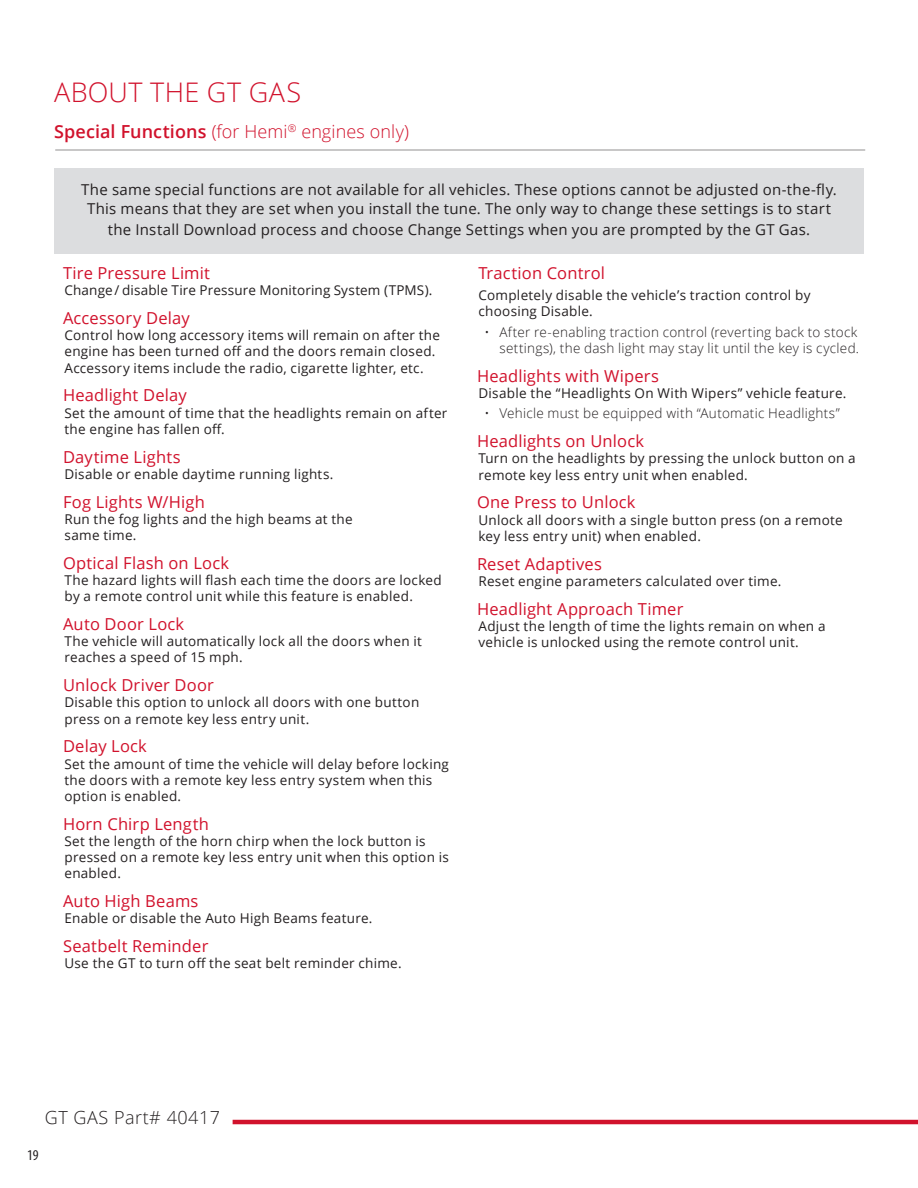
<style>
.page{position:relative;width:918px;height:1188px;background:#fff}
.page>*{position:absolute;margin:0;border:0;box-sizing:border-box;transform-origin:0 0}
.BodyCopy_headers{font:300 27px "Open Sans";letter-spacing:.02em;color:#d1122c}
.BodyCopy_headers-2{font:300 18px "Open Sans";letter-spacing:.005em;color:#d1122c}
.t1{font:300 18px "Open Sans";letter-spacing:.03em;color:#231f20}
.Body_Header_small_li{font:16.5px "Open Sans";letter-spacing:.01em;color:#d1122c}
.Body_Copy__small{font:16.5px "Open Sans";letter-spacing:.01em;color:#d1122c}
.NOTE{font:15px/19.5px "Open Sans";letter-spacing:.015em;color:#231f20;text-align:center}
.t2{font:condensed 15px "Myriad Pro";color:#231f20}
.Body_Copy__small-2{font:13.5px/16.2px "Open Sans";letter-spacing:.02em;color:#231f20}
.t3{font:300 13.5px/16.2px "Open Sans";letter-spacing:.02em;color:#231f20;text-align:right}
.s1{font-weight:600}
</style>
<div class="page">
<hr style="left:233px;top:1120px;width:685px;height:4px;background:#d1122c">
<div style="left:54px;top:168px;width:810px;height:86px;background:#dcdddf"></div>
<hr style="left:55px;top:150px;width:810px;height:1px;background:#231f20">
<p class="BodyCopy_headers" style="left:54px;top:73px;width:249px">ABOUT THE GT GAS</p>
<p class="BodyCopy_headers-2" style="left:54px;top:119px;width:357px"><span class="s1">Special Functions</span> (for Hemi<sup>®</sup> engines only)</p>
<p class="NOTE" style="left:81px;top:179px;width:757px">The same special functions are not available for all vehicles. These options cannot be adjusted on-the-fly.<br>This means that they are set when you install the tune. The only way to change these settings is to start</p>
<p class="NOTE" style="left:108px;top:220px;width:704px">the Install Download process and choose Change Settings when you are prompted by the GT Gas.</p>
<p class="Body_Header_small_li" style="left:63px;top:262px;width:149px">Tire Pressure Limit</p>
<p class="Body_Copy__small-2" style="left:64px;top:282px;width:369px">Change / disable Tire Pressure Monitoring System (TPMS).</p>
<p class="Body_Header_small_li" style="left:63px;top:307px;width:128px">Accessory Delay</p>
<p class="Body_Copy__small-2" style="left:64px;top:327px;width:377px">Control how long accessory items will remain on after the engine has been turned off and the doors remain closed.<br>Accessory items include the radio, cigarette lighter, etc.</p>
<p class="Body_Header_small_li" style="left:63px;top:384px;width:125px">Headlight Delay</p>
<p class="Body_Copy__small-2" style="left:64px;top:404px;width:384px">Set the amount of time that the headlights remain on after the engine has fallen off.</p>
<p class="Body_Header_small_li" style="left:63px;top:445px;width:119px">Daytime Lights</p>
<p class="Body_Copy__small-2" style="left:64px;top:465px;width:270px">Disable or enable daytime running lights.</p>
<p class="Body_Header_small_li" style="left:63px;top:490px;width:143px">Fog Lights W/High</p>
<p class="Body_Copy__small-2" style="left:64px;top:510px;width:290px">Run the fog lights and the high beams at the same time.</p>
<p class="Body_Header_small_li" style="left:63px;top:551px;width:168px">Optical Flash on Lock</p>
<p class="Body_Copy__small-2" style="left:64px;top:572px;width:379px">The hazard lights will flash each time the doors are locked by a remote control unit while this feature is enabled.</p>
<p class="Body_Header_small_li" style="left:63px;top:613px;width:123px">Auto Door Lock</p>
<p class="Body_Copy__small-2" style="left:64px;top:633px;width:359px">The vehicle will automatically lock all the doors when it reaches a speed of 15 mph.</p>
<p class="Body_Header_small_li" style="left:63px;top:674px;width:152px">Unlock Driver Door</p>
<p class="Body_Copy__small-2" style="left:64px;top:694px;width:356px">Disable this option to unlock all doors with one button press on a remote key less entry unit.</p>
<p class="Body_Header_small_li" style="left:63px;top:735px;width:85px">Delay Lock</p>
<p class="Body_Copy__small-2" style="left:64px;top:755px;width:386px">Set the amount of time the vehicle will delay before locking the doors with a remote key less entry system when this option is enabled.</p>
<p class="Body_Header_small_li" style="left:63px;top:812px;width:148px">Horn Chirp Length</p>
<p class="Body_Copy__small-2" style="left:64px;top:833px;width:386px">Set the length of the horn chirp when the lock button is pressed on a remote key less entry unit when this option is enabled.</p>
<p class="Body_Header_small_li" style="left:63px;top:890px;width:137px">Auto High Beams</p>
<p class="Body_Copy__small-2" style="left:64px;top:910px;width:309px">Enable or disable the Auto High Beams feature.</p>
<p class="Body_Header_small_li" style="left:63px;top:935px;width:147px">Seatbelt Reminder</p>
<p class="Body_Copy__small-2" style="left:64px;top:955px;width:339px">Use the GT to turn off the seat belt reminder chime.</p>
<p class="Body_Copy__small" style="left:478px;top:262px;width:128px">Traction Control</p>
<p class="Body_Copy__small-2" style="left:478px;top:286px;width:334px">Completely disable the vehicle’s traction control by choosing Disable.</p>
<p class="t3" style="left:484px;top:323px;width:376px">• After re-enabling traction control (reverting back to stock settings), the dash light may stay lit until the key is cycled.</p>
<p class="Body_Header_small_li" style="left:477px;top:364px;width:183px">Headlights with Wipers</p>
<p class="Body_Copy__small-2" style="left:478px;top:384px;width:369px">Disable the “Headlights On With Wipers” vehicle feature.</p>
<p class="t3" style="left:484px;top:405px;width:357px">• Vehicle must be equipped with “Automatic Headlights”</p>
<p class="Body_Header_small_li" style="left:477px;top:430px;width:169px">Headlights on Unlock</p>
<p class="Body_Copy__small-2" style="left:478px;top:450px;width:379px">Turn on the headlights by pressing the unlock button on a remote key less entry unit when enabled.</p>
<p class="Body_Header_small_li" style="left:477px;top:491px;width:160px">One Press to Unlock</p>
<p class="Body_Copy__small-2" style="left:478px;top:511px;width:366px">Unlock all doors with a single button press (on a remote key less entry unit) when enabled.</p>
<p class="Body_Header_small_li" style="left:477px;top:552px;width:126px">Reset Adaptives</p>
<p class="Body_Copy__small-2" style="left:478px;top:573px;width:304px">Reset engine parameters calculated over time.</p>
<p class="Body_Header_small_li" style="left:477px;top:597px;width:208px">Headlight Approach Timer</p>
<p class="Body_Copy__small-2" style="left:478px;top:618px;width:349px">Adjust the length of time the lights remain on when a vehicle is unlocked using the remote control unit.</p>
<h2 class="t1" style="left:45px;top:1105px;width:177px">GT GAS Part# 40417</h2>
<p class="t2" style="left:27px;top:1145px;width:13px">19</p>
</div>
